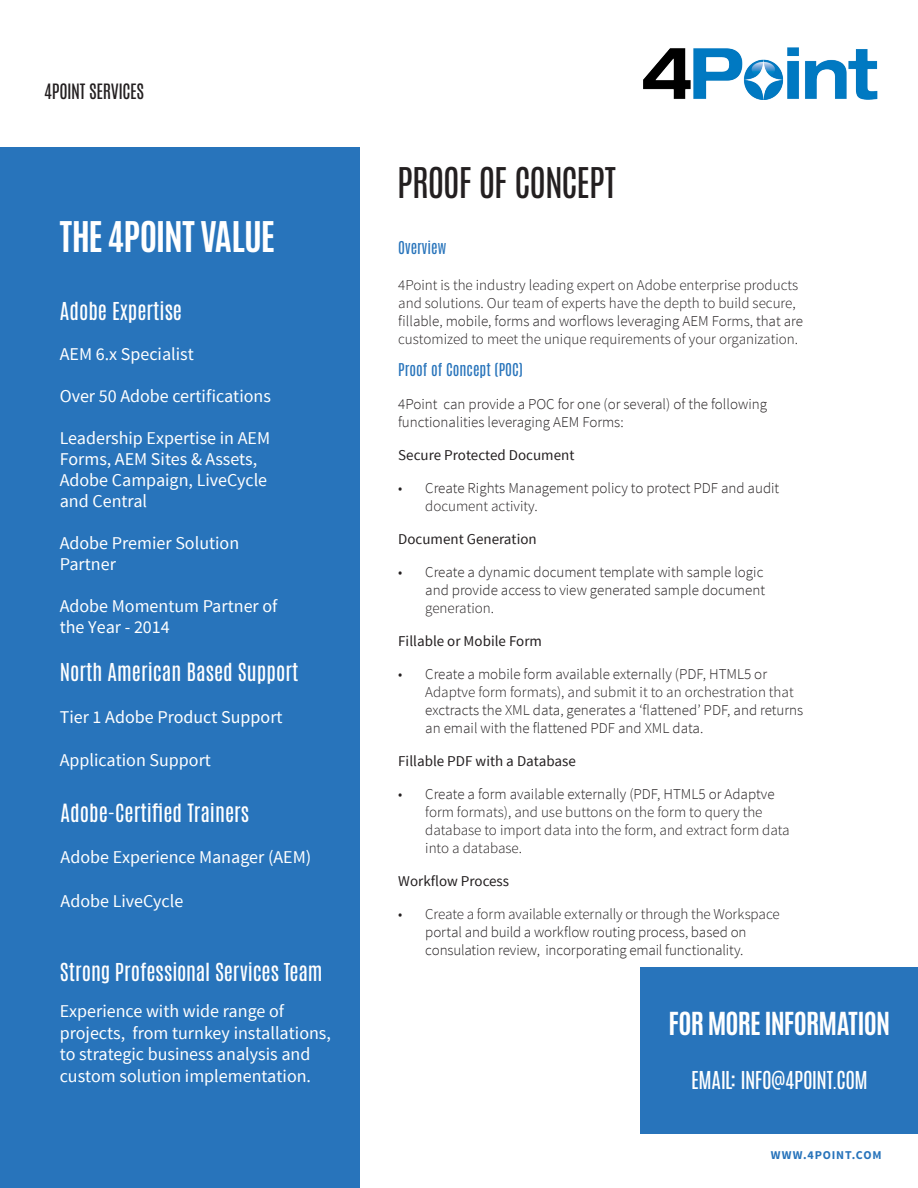
<style>
.page{position:relative;width:918px;height:1188px;background:#fff}
.page>*{position:absolute;margin:0;border:0;box-sizing:border-box;transform-origin:0 0}
.t1{font:700 36px "Antonio";letter-spacing:-.02em;color:#fff}
.t2{font:36px "Antonio Regular 3";letter-spacing:-.03em;color:#231f20}
.t3{font:700 27px "Antonio";letter-spacing:-.03em;color:#fff}
.t4{font:21px "Antonio Regular 3";color:#fff}
.t5{font:21px "Antonio";color:#fff}
.t6{font:21px "Antonio Regular 3";letter-spacing:-.025em;color:#fff}
.t7{font:18px/21px "Source Sans Pro";color:#fff}
.t8{font:18px "Source Sans Pro Regular 3";color:#fff}
.t9{font:18px "Antonio Regular 3";letter-spacing:-.02em;color:#231f20}
.t10{font:300 15px/18px "Source Sans Pro";color:#231f20}
.t11{font:15px/18px "Source Sans Pro Light 2";color:#231f20}
.t12{font:15px "Source Sans Pro";color:#231f20}
.t13{font:15px "Antonio Regular 3";color:#2874bb}
.t14{font:15px "Source Sans Pro Regular 3";color:#231f20}
.t15{font:700 12px "Source Sans Pro";letter-spacing:.065em;color:#2874bb}
.s1{font-family:"Source Sans Pro Regular 2"}
.s2{font-family:"Source Sans Pro Regular 3"}
.s3{font-family:"Antonio Regular 2"}
.s4{font-family:"Source Sans Pro";font-weight:300}
.s5{font-family:"Source Sans Pro Light 2";font-weight:400}
</style>
<div class="page">
<div style="left:0;top:148px;width:360px;height:1040px;background:#2874bb"></div>
<img style="left:644px;top:47px;width:234px;height:52px">
<div style="left:641px;top:968px;width:277px;height:166px;background:#2874bb"></div>
<h1 class="t9" style="left:44px;top:78px;width:102px">4POINT SERVICES</h1>
<h6 class="t1" style="left:60px;top:209px;width:217px">THE 4POINT VALUE</h6>
<h6 class="t4" style="left:60px;top:295px;width:124px">Adobe Expertise</h6>
<h6 class="t8" style="left:60px;top:343px;width:136px">AEM 6<span class="s1">.x</span> Specialist</h6>
<h6 class="t7" style="left:60px;top:386px;width:213px">Over 50 Adobe certifications</h6>
<h6 class="t7" style="left:60px;top:428px;width:212px">Leadership Expertise in AEM<br><span class="s2">Forms, AEM Sites &amp; Assets,<br></span>Adobe Campaign, LiveCycle and Central</h6>
<h6 class="t7" style="left:60px;top:533px;width:181px">Adobe Premier Solution<br>Partner</h6>
<h6 class="t7" style="left:60px;top:596px;width:219px">Adobe Momentum Partner of <span class="s2">the Year - 2014</span></h6>
<h6 class="t4" style="left:60px;top:657px;width:240px">North American <span class="s3">B</span>ased Support</h6>
<h6 class="t8" style="left:60px;top:706px;width:224px">Tier 1 Adobe Product Support</h6>
<h6 class="t7" style="left:60px;top:750px;width:153px">Application Support</h6>
<h6 class="t5" style="left:61px;top:798px;width:190px">Adobe-Certified Trainers</h6>
<h6 class="t7" style="left:61px;top:847px;width:252px">Adobe Experience Manager (AEM)</h6>
<h6 class="t7" style="left:61px;top:890px;width:124px">Adobe LiveCycle</h6>
<h6 class="t4" style="left:60px;top:956px;width:264px">Strong Professional Services Team</h6>
<h6 class="t7" style="left:60px;top:1000px;width:273px;line-height:21.6px">Experience with wide range of projects, from turnkey installations, to strategic business analysis and custom solution implementation.</h6>
<h3 class="t2" style="left:397px;top:156px;width:220px">PROOF OF CONCEPT</h3>
<p class="t13" style="left:398px;top:237px;width:49px">Overview</p>
<p class="t11" style="left:398px;top:276px;width:406px">4Point is the industry leading expert on Adobe enterprise products and solutions. Our team of experts have the depth to build secure, <span class="s4">fillable, mobile, forms and worflows leveraging AEM Forms, that are </span>customized to meet the unique requirements of your organization.</p>
<p class="t13" style="left:398px;top:358px;width:126px">Proof of Concept (POC)</p>
<p class="t10" style="left:398px;top:395px;width:370px">4Point can provide a POC for one (or several) of the following functionalities leveraging AEM Forms:</p>
<p class="t12" style="left:398px;top:445px;width:178px">Secure Protected Document</p>
<p class="t10" style="left:425px;top:479px;width:356px;text-indent:-27px"><span class="s5">•</span> Create Rights Management policy to protect PDF and audit <span class="s5">document activity.</span></p>
<p class="t12" style="left:398px;top:529px;width:140px">Document Generation</p>
<p class="t10" style="left:425px;top:563px;width:341px;text-align:justify;text-indent:-27px"><span class="s5">•</span> Create a dynamic document template with sample logic and provide access to view generated sample document <span class="s5">generation.</span></p>
<p class="t14" style="left:398px;top:631px;width:145px">Fillable or Mobile Form</p>
<p class="t10" style="left:425px;top:665px;width:379px;text-indent:-27px"><span class="s5">•</span> Create a mobile form available externally (PDF, HTML5 or <span class="s5">Adaptve form formats), and submit it to an orchestration that </span>exctracts the XML data, generates a ‘flattened’ PDF, and returns an email with the flattened PDF and XML data.</p>
<p class="t12" style="left:398px;top:751px;width:179px">Fillable PDF with a Database</p>
<p class="t11" style="left:425px;top:785px;width:366px;text-indent:-27px">• <span class="s4">Create a form available externally (PDF, HTML5 or Adaptve </span>form formats), and use buttons on the form to query the database to import data into the form, and extract form data into a database.</p>
<p class="t12" style="left:398px;top:871px;width:112px">Workflow Process</p>
<p class="t10" style="left:425px;top:905px;width:356px;text-indent:-27px"><span class="s5">• Create a form available externally or through the Workspace </span>portal and build a workflow routing process, based on consulation review, incorporating email functionality.</p>
<h4 class="t3" style="left:669px;top:1003px;width:223px">FOR MORE INFORMATION</h4>
<h4 class="t6" style="left:691px;top:1064px;width:178px">EMAIL: INFO@4POINT.COM</h4>
<p class="t15" style="left:771px;top:1147px;width:112px">WWW.4POINT.COM</p>
</div>
